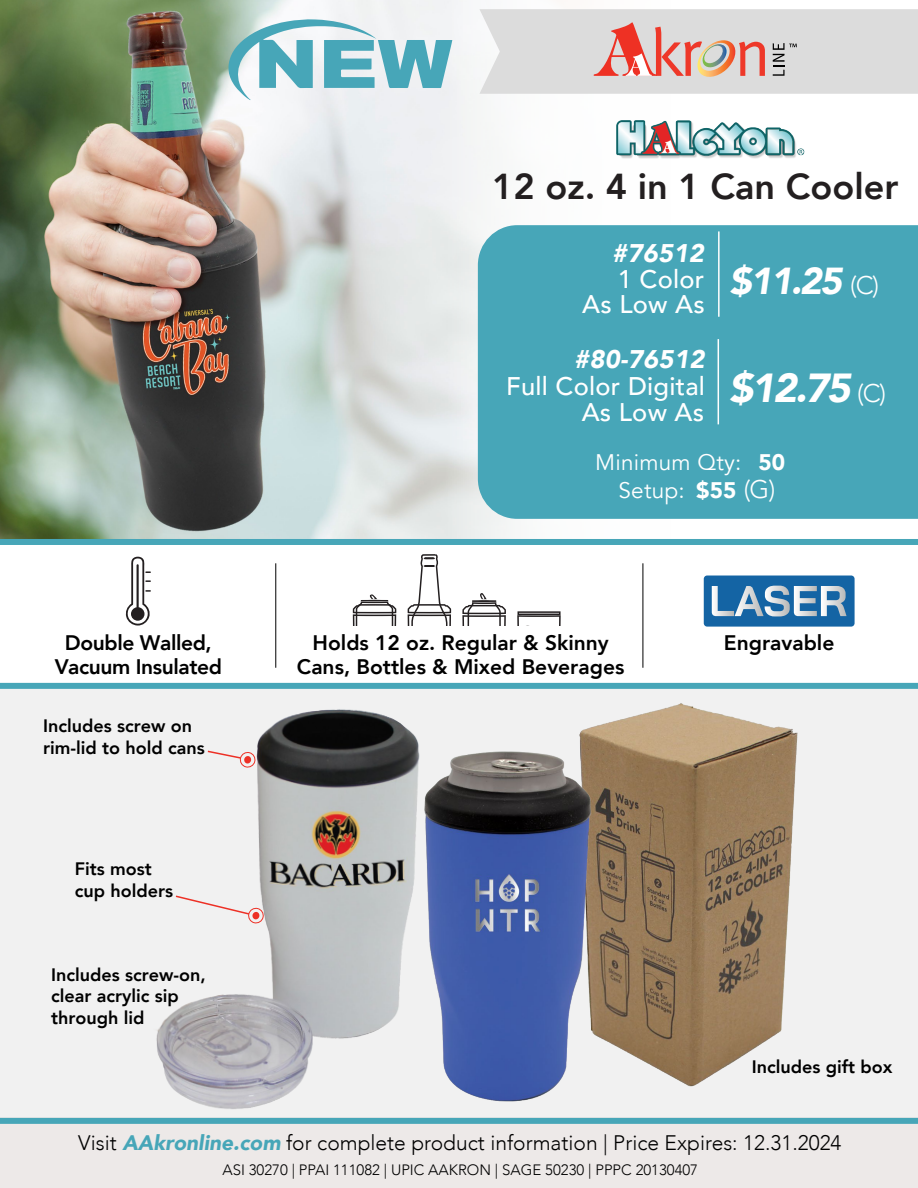
<style>
.page{position:relative;width:918px;height:1188px;background:#fff}
.page>*{position:absolute;margin:0;border:0;box-sizing:border-box;transform-origin:0 0}
.t1{font:italic 900 40.5px "Avenir";color:#fff}
.t2{font:italic 900 37.5px "Avenir";color:#fff}
.t3{font:800 36px "Avenir";color:#231f20}
.t4{font:500 25.5px/25.5px "Avenir";letter-spacing:.01em;color:#fff;text-align:right}
.t5{font:italic 900 25.5px "Avenir";letter-spacing:.01em;color:#fff}
.t6{font:22.5px/28.5px "Avenir";letter-spacing:.01em;color:#fff;text-align:center}
.t7{font:300 21px "Avenir";color:#000}
.t8{font:800 21px/24px "Avenir";color:#000;text-align:center}
.t9{font:800 21px/24px "Avenir";letter-spacing:-.02em;color:#000;text-align:center}
.t10{font:800 18px/21.6px "Avenir";color:#000}
.t11{font:300 15px "Avenir";color:#000}
.t12{font:800 6.75px "Avenir";color:#231f20}
.s1{font-weight:300;font-style:normal;font-size:25.5px}
.s2{font-weight:900}
.s3{font-weight:300;font-size:25.5px}
.s4{font-weight:900;font-style:italic;color:#47a6b8}
</style>
<div class="page">
<div style="left:0;top:690px;width:918px;height:431px;background:#f1f1f1"></div>
<img style="left:0;top:0;width:444px;height:539px">
<svg style="left:444px;top:0;width:85px;height:539px"></svg>
<div style="left:0;top:1117px;width:918px;height:71px;background:#ede9e8"></div>
<img style="left:498px;top:662px;width:420px;height:456px">
<img style="left:292px;top:724px;width:432px;height:394px">
<img style="left:61px;top:682px;width:437px;height:434px">
<svg style="left:174px;top:894px;width:91px;height:31px"></svg>
<svg style="left:206px;top:750px;width:51px;height:19px"></svg>
<div style="left:478px;top:225px;width:440px;height:294px;background:#47a6b8"></div>
<hr style="left:718px;top:339px;width:1px;height:85px;background:#fff">
<hr style="left:718px;top:231px;width:2px;height:86px;background:#fff">
<hr style="left:275px;top:563px;width:1px;height:105px;background:#000">
<hr style="left:643px;top:563px;width:1px;height:105px;background:#000">
<svg style="left:125px;top:556px;width:26px;height:70px"></svg>
<div style="left:704px;top:576px;width:151px;height:51px;background:#1464a4;border-radius:3px"></div>
<svg style="left:712px;top:586px;width:135px;height:30px"></svg>
<svg style="left:462px;top:593px;width:44px;height:33px"></svg>
<svg style="left:353px;top:594px;width:43px;height:32px"></svg>
<svg style="left:517px;top:615px;width:44px;height:11px"></svg>
<div style="left:518px;top:611px;width:43px;height:4px;border:2px solid #231f20"></div>
<svg style="left:408px;top:554px;width:43px;height:72px"></svg>
<div style="left:0;top:539px;width:918px;height:6px;background:#47a6b8"></div>
<div style="left:0;top:683px;width:918px;height:6px;background:#47a6b8"></div>
<div style="left:0;top:1118px;width:918px;height:6px;background:#47a6b8"></div>
<svg style="left:479px;top:9px;width:439px;height:85px"></svg>
<img style="left:47px;top:0;width:367px;height:10px">
<svg style="left:226px;top:19px;width:226px;height:81px"></svg>
<img style="left:616px;top:120px;width:189px;height:39px">
<h3 class="t3" style="left:492px;top:159px;width:408px">12 oz. 4 in 1 Can Cooler</h3>
<h3 class="t5" style="left:612px;top:232px;width:93px">#76512</h3>
<h3 class="t4" style="left:582px;top:265px;width:124px">1 Color<br>As Low As</h3>
<h2 class="t2" style="left:730px;top:250px;width:151px">$11.25 <span class="s1">(C)</span></h2>
<h3 class="t5" style="left:574px;top:338px;width:132px">#80-76512</h3>
<h3 class="t4" style="left:506px;top:372px;width:200px">Full Color Digital<br>As Low As</h3>
<h1 class="t1" style="left:729px;top:354px;width:158px">$12.75 <span class="s1">(C)</span></h1>
<p class="t6" style="left:595px;top:448px;width:191px">Minimum Qty: <span class="s2">50<br></span>Setup: <span class="s2">$55</span> <span class="s3">(G)</span></p>
<p class="t9" style="left:55px;top:631px;width:169px">Double Walled,<br>Vacuum Insulated</p>
<p class="t12" style="left:360px;top:639px;width:30px">Standard</p>
<p class="t12" style="left:474px;top:641px;width:22px">Skinny</p>
<p class="t8" style="left:724px;top:631px;width:112px">Engravable</p>
<p class="t8" style="left:297px;top:631px;width:329px">Holds 12 oz. Regular &amp; Skinny<br>Cans, Bottles &amp; Mixed Beverages</p>
<p class="t12" style="left:415px;top:639px;width:30px">Standard</p>
<p class="t12" style="left:526px;top:641px;width:26px">Cup for</p>
<p class="t10" style="left:43px;top:715px;width:163px">Includes screw on rim-lid to hold cans</p>
<p class="t10" style="left:75px;top:858px;width:100px">Fits most cup holders</p>
<p class="t10" style="left:51px;top:964px;width:156px">Includes screw-on, clear acrylic sip through lid</p>
<p class="t10" style="left:752px;top:1056px;width:142px">Includes gift box</p>
<p class="t7" style="left:78px;top:1130px;width:765px">Visit <span class="s4">AAkronline.com</span> for complete product information | Price Expires: 12.31.2024</p>
<p class="t11" style="left:222px;top:1161px;width:477px">ASI 30270 | PPAI 111082 | UPIC AAKRON | SAGE 50230 | PPPC 20130407</p>
</div>
